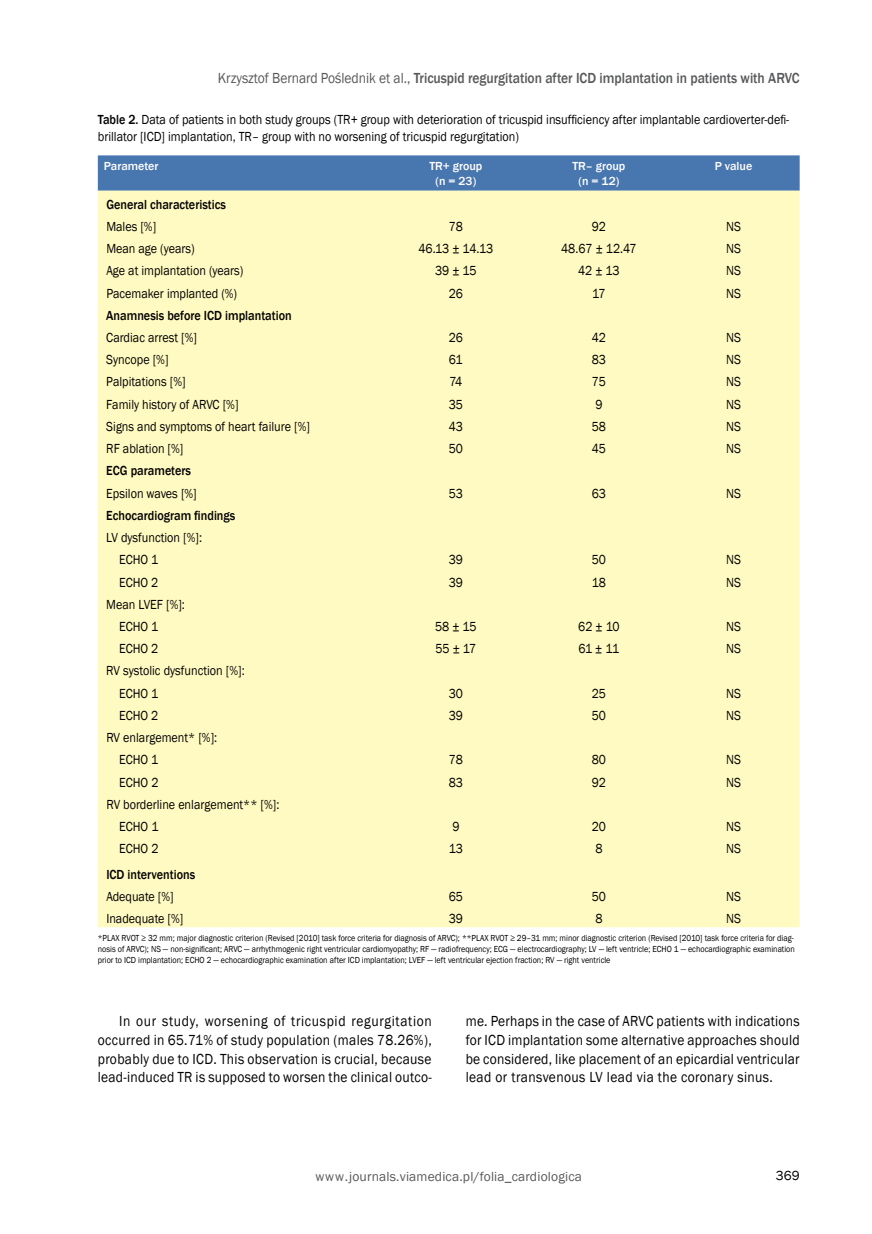
<style>
.page{position:relative;width:872px;height:1234px;background:#fff}
.page>*{position:absolute;margin:0;border:0;box-sizing:border-box;transform-origin:0 0}
.t1{font:15px/18.8px "Franklin Gothic";letter-spacing:.02em;color:#000;text-align:justify;scale:.9 1}
.t2{font:500 15px "Franklin Gothic";letter-spacing:-.005em;color:#58595b;scale:.9 1}
.t3{font:13.5px/22.2px "Franklin Gothic";color:#000;scale:.9 1}
.t4{font:500 13.5px "Franklin Gothic";color:#000;scale:.9 1}
.t5{font:13.5px "Franklin Gothic";letter-spacing:.01em;color:#58595b}
.t6{font:13.5px "Franklin Gothic";color:#000}
.t7{font:500 12px/15px "Franklin Gothic";color:#fff;text-align:center}
.t8{font:9px/10.9px "Franklin Gothic";color:#000;scale:.9 1}
.s1{font-weight:400}
.s2{font-weight:500}
</style>
<div class="page">
<div style="left:98px;top:155px;width:701px;height:36px;background:#4876ae"></div>
<div style="left:98px;top:191px;width:701px;height:736px;background:#fffac2"></div>
<p class="t2" style="left:218px;top:69px;width:648px"><span class="s1">Krzysztof Bernard Poślednik et al.,</span> Tricuspid regurgitation after ICD implantation in patients with ARVC</p>
<p class="t3" style="left:98px;top:112px;width:769px;line-height:16.5px"><span class="s2">Table 2.</span> Data of patients in both study groups (TR+ group with deterioration of tricuspid insufficiency after implantable cardioverter-defi&shy;brillator [ICD] implantation, TR– group with no worsening of tricuspid regurgitation)</p>
<p class="t7" style="left:104px;top:158px;width:56px">Parameter</p>
<p class="t7" style="left:429px;top:158px;width:54px">TR+ group (n = 23)</p>
<p class="t7" style="left:572px;top:158px;width:54px">TR– group (n = 12)</p>
<p class="t7" style="left:714px;top:158px;width:39px">P value</p>
<p class="t4" style="left:106px;top:196px;width:134px">General characteristics</p>
<p class="t3" style="left:106px;top:215px;width:57px">Males [%]</p>
<p class="t3" style="left:449px;top:215px;width:17px">78</p>
<p class="t3" style="left:592px;top:215px;width:17px">92</p>
<p class="t3" style="left:726px;top:215px;width:18px">NS</p>
<p class="t3" style="left:106px;top:238px;width:100px">Mean age (years)</p>
<p class="t3" style="left:418px;top:238px;width:84px">46.13 ± 14.13</p>
<p class="t3" style="left:561px;top:238px;width:85px">48.67 ± 12.47</p>
<p class="t3" style="left:726px;top:238px;width:18px">NS</p>
<p class="t3" style="left:106px;top:260px;width:154px">Age at implantation (years)</p>
<p class="t3" style="left:435px;top:260px;width:48px">39 ± 15</p>
<p class="t3" style="left:578px;top:260px;width:48px">42 ± 13</p>
<p class="t3" style="left:726px;top:260px;width:18px">NS</p>
<p class="t3" style="left:106px;top:282px;width:147px">Pacemaker implanted (%)</p>
<p class="t3" style="left:449px;top:282px;width:17px">26</p>
<p class="t3" style="left:592px;top:282px;width:16px">17</p>
<p class="t3" style="left:726px;top:282px;width:18px">NS</p>
<p class="t4" style="left:106px;top:307px;width:208px">Anamnesis before ICD implantation</p>
<p class="t3" style="left:106px;top:326px;width:102px">Cardiac arrest [%]</p>
<p class="t3" style="left:449px;top:326px;width:17px">26</p>
<p class="t3" style="left:592px;top:326px;width:17px">42</p>
<p class="t3" style="left:726px;top:326px;width:18px">NS</p>
<p class="t3" style="left:106px;top:349px;width:71px">Syncope [%]</p>
<p class="t3" style="left:449px;top:349px;width:17px">61</p>
<p class="t3" style="left:592px;top:349px;width:17px">83</p>
<p class="t3" style="left:726px;top:349px;width:18px">NS</p>
<p class="t3" style="left:106px;top:371px;width:90px">Palpitations [%]</p>
<p class="t3" style="left:449px;top:371px;width:16px">74</p>
<p class="t3" style="left:592px;top:371px;width:17px">75</p>
<p class="t3" style="left:726px;top:371px;width:18px">NS</p>
<p class="t3" style="left:106px;top:393px;width:148px">Family history of ARVC [%]</p>
<p class="t3" style="left:449px;top:393px;width:17px">35</p>
<p class="t3" style="left:595px;top:393px;width:9px">9</p>
<p class="t3" style="left:726px;top:393px;width:18px">NS</p>
<p class="t3" style="left:106px;top:415px;width:228px">Signs and symptoms of heart failure [%]</p>
<p class="t3" style="left:449px;top:415px;width:17px">43</p>
<p class="t3" style="left:592px;top:415px;width:17px">58</p>
<p class="t3" style="left:726px;top:415px;width:18px">NS</p>
<p class="t3" style="left:106px;top:438px;width:87px">RF ablation [%]</p>
<p class="t3" style="left:449px;top:438px;width:17px">50</p>
<p class="t3" style="left:592px;top:438px;width:17px">45</p>
<p class="t3" style="left:726px;top:438px;width:18px">NS</p>
<p class="t4" style="left:106px;top:462px;width:96px">ECG parameters</p>
<p class="t3" style="left:106px;top:482px;width:102px">Epsilon waves [%]</p>
<p class="t3" style="left:449px;top:482px;width:17px">53</p>
<p class="t3" style="left:592px;top:482px;width:17px">63</p>
<p class="t3" style="left:726px;top:482px;width:18px">NS</p>
<p class="t4" style="left:106px;top:507px;width:145px">Echocardiogram findings</p>
<p class="t3" style="left:119px;top:526px;width:94px;text-indent:-13px">LV dysfunction [%]:<br>ECHO 1</p>
<p class="t3" style="left:449px;top:549px;width:17px">39</p>
<p class="t3" style="left:592px;top:549px;width:17px">50</p>
<p class="t3" style="left:726px;top:549px;width:18px">NS</p>
<p class="t3" style="left:119px;top:571px;width:45px">ECHO 2</p>
<p class="t3" style="left:449px;top:571px;width:17px">39</p>
<p class="t3" style="left:592px;top:571px;width:17px">18</p>
<p class="t3" style="left:726px;top:571px;width:18px">NS</p>
<p class="t3" style="left:119px;top:593px;width:75px;text-indent:-13px">Mean LVEF [%]:<br>ECHO 1</p>
<p class="t3" style="left:435px;top:615px;width:48px">58 ± 15</p>
<p class="t3" style="left:578px;top:615px;width:47px">62 ± 10</p>
<p class="t3" style="left:726px;top:615px;width:18px">NS</p>
<p class="t3" style="left:119px;top:637px;width:45px">ECHO 2</p>
<p class="t3" style="left:435px;top:637px;width:47px">55 ± 17</p>
<p class="t3" style="left:578px;top:637px;width:47px">61 ± 11</p>
<p class="t3" style="left:726px;top:637px;width:18px">NS</p>
<p class="t3" style="left:119px;top:660px;width:141px;text-indent:-13px">RV systolic dysfunction [%]:<br>ECHO 1</p>
<p class="t3" style="left:449px;top:682px;width:17px">30</p>
<p class="t3" style="left:592px;top:682px;width:17px">25</p>
<p class="t3" style="left:726px;top:682px;width:18px">NS</p>
<p class="t3" style="left:119px;top:704px;width:45px">ECHO 2</p>
<p class="t3" style="left:449px;top:704px;width:17px">39</p>
<p class="t3" style="left:592px;top:704px;width:17px">50</p>
<p class="t3" style="left:726px;top:704px;width:18px">NS</p>
<p class="t3" style="left:119px;top:726px;width:111px;text-indent:-13px">RV enlargement* [%]:<br>ECHO 1</p>
<p class="t3" style="left:449px;top:748px;width:17px">78</p>
<p class="t3" style="left:592px;top:748px;width:17px">80</p>
<p class="t3" style="left:726px;top:748px;width:18px">NS</p>
<p class="t3" style="left:119px;top:771px;width:45px">ECHO 2</p>
<p class="t3" style="left:449px;top:771px;width:17px">83</p>
<p class="t3" style="left:592px;top:771px;width:17px">92</p>
<p class="t3" style="left:726px;top:771px;width:18px">NS</p>
<p class="t3" style="left:119px;top:793px;width:180px;text-indent:-13px">RV borderline enlargement** [%]:<br>ECHO 1</p>
<p class="t3" style="left:452px;top:815px;width:9px">9</p>
<p class="t3" style="left:592px;top:815px;width:17px">20</p>
<p class="t3" style="left:726px;top:815px;width:18px">NS</p>
<p class="t3" style="left:119px;top:837px;width:45px">ECHO 2</p>
<p class="t3" style="left:449px;top:837px;width:17px">13</p>
<p class="t3" style="left:595px;top:837px;width:9px">8</p>
<p class="t3" style="left:726px;top:837px;width:18px">NS</p>
<p class="t4" style="left:106px;top:865px;width:100px">ICD interventions</p>
<p class="t3" style="left:106px;top:885px;width:76px">Adequate [%]</p>
<p class="t3" style="left:449px;top:885px;width:17px">65</p>
<p class="t3" style="left:592px;top:885px;width:17px">50</p>
<p class="t3" style="left:726px;top:885px;width:18px">NS</p>
<p class="t3" style="left:106px;top:907px;width:87px">Inadequate [%]</p>
<p class="t3" style="left:449px;top:907px;width:17px">39</p>
<p class="t3" style="left:595px;top:907px;width:9px">8</p>
<p class="t3" style="left:726px;top:907px;width:18px">NS</p>
<p class="t8" style="left:98px;top:932px;width:776px">*PLAX RVOT ≥ 32 mm; major diagnostic criterion (Revised [2010] task force criteria for diagnosis of ARVC); **PLAX RVOT ≥ 29–31 mm; minor diagnostic criterion (Revised [2010] task force criteria for diag&shy;nosis of ARVC); NS — non-significant; ARVC — arrhythmogenic right ventricular cardiomyopathy; RF — radiofrequency; ECG — electrocardiography; LV — left ventricle; ECHO 1 — echocardiographic examination prior to ICD implantation; ECHO 2 — echocardiographic examination after ICD implantation; LVEF — left ventricular ejection fraction; RV — right ventricle</p>
<p class="t1" style="left:98px;top:1011px;width:372px;text-indent:21px">In our study, worsening of tricuspid regurgitation occurred in 65.71% of study population (males 78.26%), probably due to ICD. This observation is crucial, because lead-induced TR is supposed to worsen the clinical outco-</p>
<p class="t1" style="left:466px;top:1011px;width:372px">me. Perhaps in the case of ARVC patients with indications for ICD implantation some alternative approaches should be considered, like placement of an epicardial ventricular lead or transvenous LV lead via the coronary sinus.</p>
<p class="t5" style="left:315px;top:1168px;width:268px">www.journals.viamedica.pl/folia_cardiologica</p>
<p class="t6" style="left:776px;top:1166px;width:25px">369</p>
</div>
